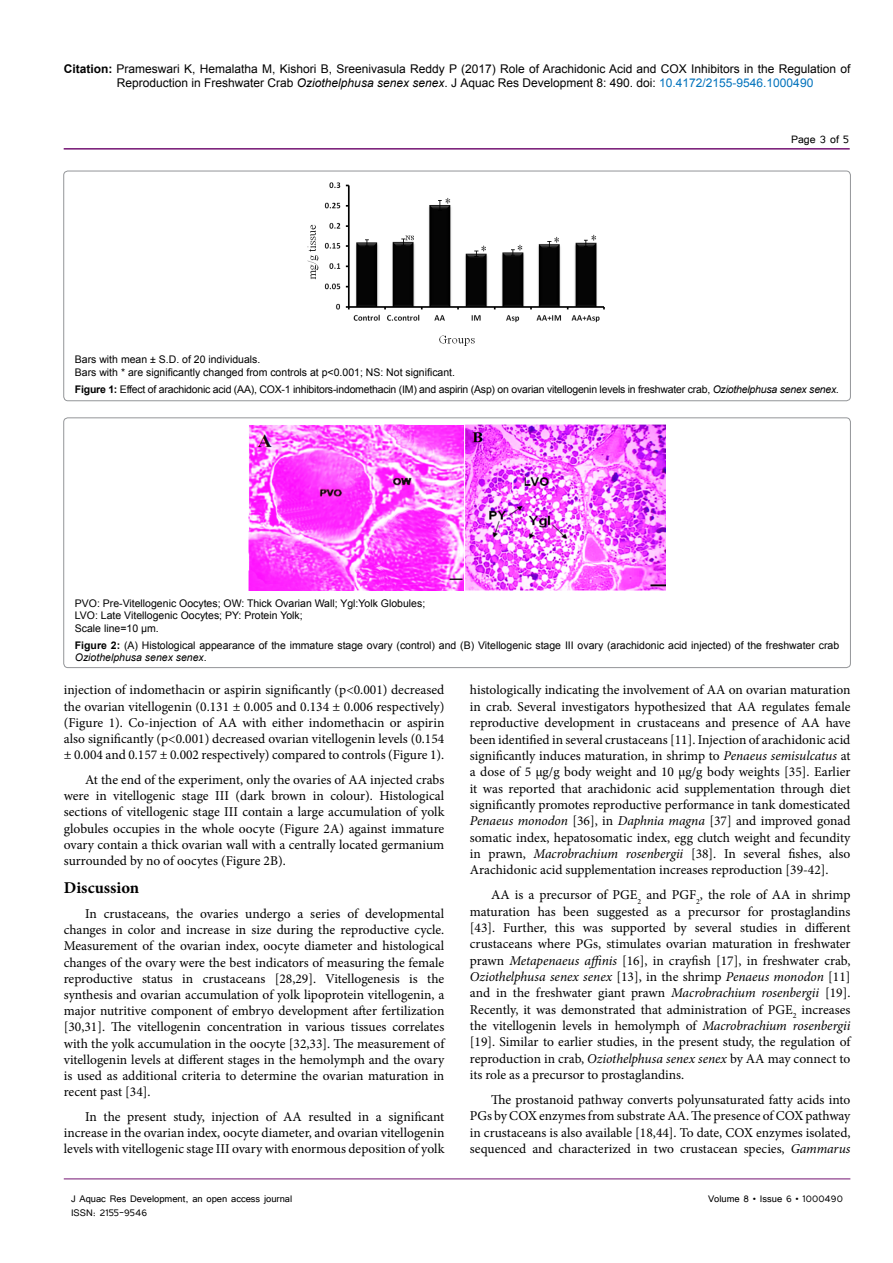
<style>
.page{position:relative;width:893px;height:1263px;background:#fff}
.page>*{position:absolute;margin:0;border:0;box-sizing:border-box;transform-origin:0 0}
.t1{font:700 16.5px "Minion Pro";color:#000}
.t2{font:13.5px/16.4px "Minion Pro";color:#000;text-align:justify}
.t3{font:13.5px "Tunga";color:#000}
.t4{font:12px/14.4px "Arial";color:#000}
.t5{font:12px "Tunga";color:#000}
.t6{font:10.5px/12.6px "Arial";color:#000}
.t7{font:10.5px "Arial";letter-spacing:-.02em;color:#000}
.s1{font-weight:700}
.s2{font-style:italic}
.s3{color:#0072bc}
</style>
<div class="page">
<hr style="left:64px;top:148px;width:786px;height:2px;background:#741472">
<hr style="left:64px;top:1179px;width:786px;height:1px;background:#741472">
<div style="left:64px;top:171px;width:786px;height:230px;border:1px solid #939598;border-radius:4px"></div>
<img style="left:307px;top:182px;width:298px;height:164px">
<div style="left:64px;top:418px;width:786px;height:250px;border:1px solid #939598;border-radius:4px"></div>
<img style="left:249px;top:424px;width:416px;height:167px">
<p class="t4" style="left:117px;top:61px;width:735px;text-indent:-53px"><span class="s1">Citation:</span> Prameswari K, Hemalatha M, Kishori B, Sreenivasula Reddy P (2017) Role of Arachidonic Acid and COX Inhibitors in the Regulation of<br>Reproduction in Freshwater Crab <span class="s2">Oziothelphusa senex senex</span>. J Aquac Res Development 8: 490. doi: <span class="s3">10.4172/2155-9546.1000490</span></p>
<p class="t3" style="left:791px;top:131px;width:59px">Page 3 of 5</p>
<p class="t6" style="left:75px;top:354px;width:382px">Bars with mean ± S.D. of 20 individuals.<br>Bars with * are significantly changed from controls at p&lt;0.001; NS: Not significant.</p>
<p class="t7" style="left:75px;top:382px;width:766px"><span class="s1">Figure 1:</span> Effect of arachidonic acid (AA), COX-1 inhibitors-indomethacin (IM) and aspirin (Asp) on ovarian vitellogenin levels in freshwater crab, <span class="s2">Oziothelphusa senex senex.</span></p>
<p class="t6" style="left:75px;top:597px;width:352px">PVO: Pre-Vitellogenic Oocytes; OW: Thick Ovarian Wall; Ygl:Yolk Globules;<br>LVO: Late Vitellogenic Oocytes; PY: Protein Yolk;<br>Scale line=10 µm.</p>
<p class="t6" style="left:75px;top:639px;width:766px"><span class="s1">Figure 2:</span> (A) Histological appearance of the immature stage ovary (control) and (B) Vitellogenic stage III ovary (arachidonic acid injected) of the freshwater crab<br><span class="s2">Oziothelphusa senex senex</span>.</p>
<p class="t2" style="left:64px;top:682px;width:382px">injection of indomethacin or aspirin significantly (p&lt;0.001) decreased the ovarian vitellogenin (0.131 ± 0.005 and 0.134 ± 0.006 respectively) (Figure 1). Co-injection of AA with either indomethacin or aspirin also significantly (p&lt;0.001) decreased ovarian vitellogenin levels (0.154 ± 0.004 and 0.157 ± 0.002 respectively) compared to controls (Figure 1).</p>
<p class="t2" style="left:64px;top:772px;width:382px;text-indent:21px">At the end of the experiment, only the ovaries of AA injected crabs were in vitellogenic stage III (dark brown in colour). Histological sections of vitellogenic stage III contain a large accumulation of yolk globules occupies in the whole oocyte (Figure 2A) against immature ovary contain a thick ovarian wall with a centrally located germanium surrounded by no of oocytes (Figure 2B).</p>
<p class="t1" style="left:64px;top:876px;width:77px">Discussion</p>
<p class="t2" style="left:64px;top:906px;width:382px;text-indent:21px">In crustaceans, the ovaries undergo a series of developmental changes in color and increase in size during the reproductive cycle.<br>Measurement of the ovarian index, oocyte diameter and histological changes of the ovary were the best indicators of measuring the female reproductive status in crustaceans [28,29]. Vitellogenesis is the synthesis and ovarian accumulation of yolk lipoprotein vitellogenin, a major nutritive component of embryo development after fertilization [30,31]. The vitellogenin concentration in various tissues correlates with the yolk accumulation in the oocyte [32,33]. The measurement of vitellogenin levels at different stages in the hemolymph and the ovary is used as additional criteria to determine the ovarian maturation in recent past [34].</p>
<p class="t2" style="left:64px;top:1108px;width:382px;text-indent:21px">In the present study, injection of AA resulted in a significant increase in the ovarian index, oocyte diameter, and ovarian vitellogenin levels with vitellogenic stage III ovary with enormous deposition of yolk</p>
<p class="t2" style="left:470px;top:682px;width:382px">histologically indicating the involvement of AA on ovarian maturation in crab. Several investigators hypothesized that AA regulates female reproductive development in crustaceans and presence of AA have been identified in several crustaceans [11]. Injection of arachidonic acid significantly induces maturation, in shrimp to <span class="s2">Penaeus semisulcatus</span> at a dose of 5 μg/g body weight and 10 μg/g body weights [35]. Earlier it was reported that arachidonic acid supplementation through diet significantly promotes reproductive performance in tank domesticated <span class="s2">Penaeus monodon</span> [36], in <span class="s2">Daphnia magna</span> [37] and improved gonad somatic index, hepatosomatic index, egg clutch weight and fecundity in prawn, <span class="s2">Macrobrachium rosenbergii</span> [38]. In several fishes, also Arachidonic acid supplementation increases reproduction [39-42].</p>
<p class="t2" style="left:470px;top:887px;width:382px;text-indent:21px">AA is a precursor of PGE<sub>2</sub> and PGF<sub>2</sub>, the role of AA in shrimp maturation has been suggested as a precursor for prostaglandins [43]. Further, this was supported by several studies in different crustaceans where PGs, stimulates ovarian maturation in freshwater prawn <span class="s2">Metapenaeus affinis</span> [16], in crayfish [17], in freshwater crab, <span class="s2">Oziothelphusa senex senex</span> [13], in the shrimp <span class="s2">Penaeus monodon</span> [11] and in the freshwater giant prawn <span class="s2">Macrobrachium rosenbergii</span> [19].<br>Recently, it was demonstrated that administration of PGE<sub>2</sub> increases the vitellogenin levels in hemolymph of <span class="s2">Macrobrachium rosenbergii </span>[19]. Similar to earlier studies, in the present study, the regulation of reproduction in crab, <span class="s2">Oziothelphusa senex senex</span> by AA may connect to its role as a precursor to prostaglandins.</p>
<p class="t2" style="left:470px;top:1091px;width:382px;text-indent:21px">The prostanoid pathway converts polyunsaturated fatty acids into PGs by COX enzymes from substrate AA. The presence of COX pathway in crustaceans is also available [18,44]. To date, COX enzymes isolated, sequenced and characterized in two crustacean species, <span class="s2">Gammarus</span></p>
<p class="t5" style="left:71px;top:1190px;width:223px">J Aquac Res Development, an open access journal</p>
<p class="t5" style="left:708px;top:1190px;width:136px">Volume 8 • Issue 6 • 1000490</p>
<p class="t5" style="left:71px;top:1205px;width:78px">ISSN: 2155-9546</p>
</div>
